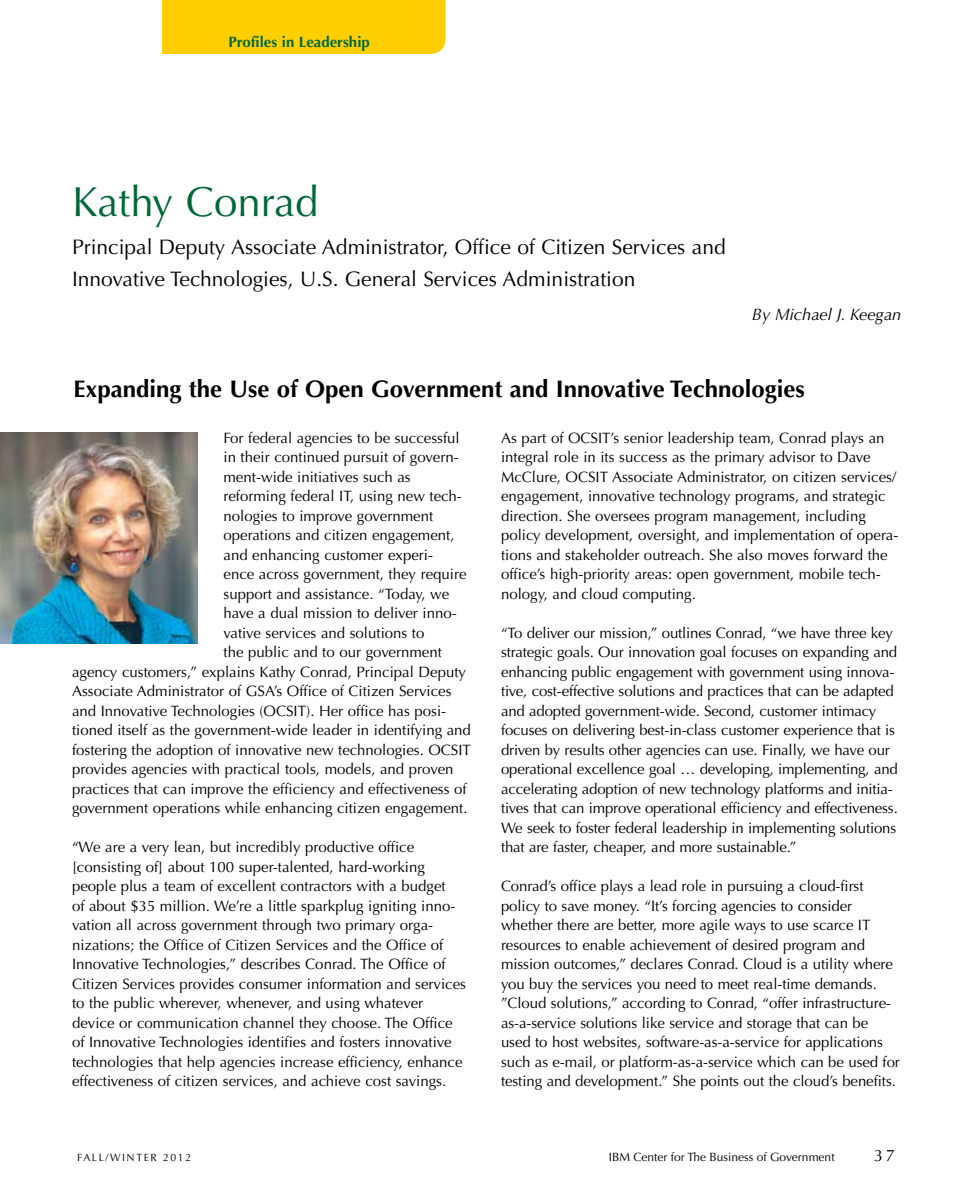
<style>
.page{position:relative;width:972px;height:1188px;background:#fff}
.page>*{position:absolute;margin:0;border:0;box-sizing:border-box;transform-origin:0 0}
.t1{font:42px "Optima";color:#006838}
.t2{font:700 24px "Optima";color:#000}
.t3{font:21px/33px "Optima";color:#000}
.t4{font:italic 16.5px "Optima";color:#000}
.t5{font:16.5px "Optima";color:#000}
.t6{font:15px/19.5px "Optima";color:#000}
.t7{font:700 15px "Optima";color:#006838}
.t8{font:12px "Optima";color:#000}
.t9{font:10.5px "Optima";letter-spacing:.15em;color:#000}
</style>
<div class="page">
<div style="left:162px;top:0;width:284px;height:54px;background:#ffcf01"></div>
<img style="left:0;top:432px;width:198px;height:211px">
<p class="t7" style="left:229px;top:33px;width:143px">Profiles in Leadership</p>
<h1 class="t1" style="left:72px;top:177px;width:248px">Kathy Conrad</h1>
<h3 class="t3" style="left:72px;top:230px;width:655px">Principal Deputy Associate Administrator, Office of Citizen Services and<br>Innovative Technologies, U.S. General Services Administration</h3>
<p class="t4" style="left:752px;top:304px;width:151px">By Michael J. Keegan</p>
<h2 class="t2" style="left:74px;top:375px;width:733px">Expanding the Use of Open Government and Innovative Technologies</h2>
<p class="t6" style="left:224px;top:428px;width:238px">For federal agencies to be successful</p>
<p class="t6" style="left:224px;top:448px;width:237px">in their continued pursuit of govern-</p>
<p class="t6" style="left:224px;top:467px;width:189px">ment-wide initiatives such as</p>
<p class="t6" style="left:224px;top:487px;width:240px">reforming federal IT, using new tech-</p>
<p class="t6" style="left:224px;top:506px;width:211px">nologies to improve government</p>
<p class="t6" style="left:224px;top:526px;width:233px">operations and citizen engagement,</p>
<p class="t6" style="left:224px;top:545px;width:211px">and enhancing customer experi-</p>
<p class="t6" style="left:224px;top:565px;width:245px">ence across government, they require</p>
<p class="t6" style="left:224px;top:584px;width:227px">support and assistance. “Today, we</p>
<p class="t6" style="left:224px;top:604px;width:235px">have a dual mission to deliver inno-</p>
<p class="t6" style="left:224px;top:623px;width:202px">vative services and solutions to</p>
<p class="t6" style="left:224px;top:643px;width:220px">the public and to our government</p>
<p class="t6" style="left:72px;top:662px;width:396px">agency customers,” explains Kathy Conrad, Principal Deputy</p>
<p class="t6" style="left:72px;top:682px;width:381px">Associate Administrator of GSA’s Office of Citizen Services</p>
<p class="t6" style="left:72px;top:701px;width:376px">and Innovative Technologies (OCSIT). Her office has posi-</p>
<p class="t6" style="left:72px;top:721px;width:400px">tioned itself as the government-wide leader in identifying and</p>
<p class="t6" style="left:72px;top:740px;width:400px">fostering the adoption of innovative new technologies. OCSIT</p>
<p class="t6" style="left:72px;top:760px;width:383px">provides agencies with practical tools, models, and proven</p>
<p class="t6" style="left:72px;top:779px;width:396px">practices that can improve the efficiency and effectiveness of</p>
<p class="t6" style="left:72px;top:799px;width:397px">government operations while enhancing citizen engagement.</p>
<p class="t6" style="left:72px;top:838px;width:396px">“We are a very lean, but incredibly productive office [consisting of] about 100 super-talented, hard-working people plus a team of excellent contractors with a budget<br>of about $35 million. We’re a little sparkplug igniting inno&shy;vation all across government through two primary orga&shy;nizations; the Office of Citizen Services and the Office of Innovative Technologies,” describes Conrad. The Office of Citizen Services provides consumer information and services to the public wherever, whenever, and using whatever device or communication channel they choose. The Office of Innovative Technologies identifies and fosters innovative technologies that help agencies increase efficiency, enhance effectiveness of citizen services, and achieve cost savings.</p>
<p class="t6" style="left:501px;top:428px;width:399px">As part of OCSIT’s senior leadership team, Conrad plays an integral role in its success as the primary advisor to Dave McClure, OCSIT Associate Administrator, on citizen services/ engagement, innovative technology programs, and strategic direction. She oversees program management, including policy development, oversight, and implementation of opera&shy;tions and stakeholder outreach. She also moves forward the office’s high-priority areas: open government, mobile tech&shy;nology, and cloud computing.</p>
<p class="t6" style="left:501px;top:623px;width:398px">“To deliver our mission,” outlines Conrad, “we have three key strategic goals. Our innovation goal focuses on expanding and enhancing public engagement with government using innova&shy;tive, cost-effective solutions and practices that can be adapted and adopted government-wide. Second, customer intimacy focuses on delivering best-in-class customer experience that is driven by results other agencies can use. Finally, we have our operational excellence goal … developing, implementing, and accelerating adoption of new technology platforms and initia&shy;tives that can improve operational efficiency and effectiveness.<br>We seek to foster federal leadership in implementing solutions that are faster, cheaper, and more sustainable.”</p>
<p class="t6" style="left:501px;top:877px;width:400px">Conrad’s office plays a lead role in pursuing a cloud-first policy to save money. “It’s forcing agencies to consider whether there are better, more agile ways to use scarce IT resources to enable achievement of desired program and mission outcomes,” declares Conrad. Cloud is a utility where you buy the services you need to meet real-time demands. ”Cloud solutions,” according to Conrad, “offer infrastructure&shy;as-a-service solutions like service and storage that can be used to host websites, software-as-a-service for applications such as e-mail, or platform-as-a-service which can be used for testing and development.” She points out the cloud’s benefits.</p>
<p class="t9" style="left:77px;top:1152px;width:116px">FALL/WINTER 2012</p>
<p class="t8" style="left:609px;top:1150px;width:227px">IBM Center for The Business of Government</p>
<p class="t5" style="left:874px;top:1146px;width:22px">37</p>
</div>
